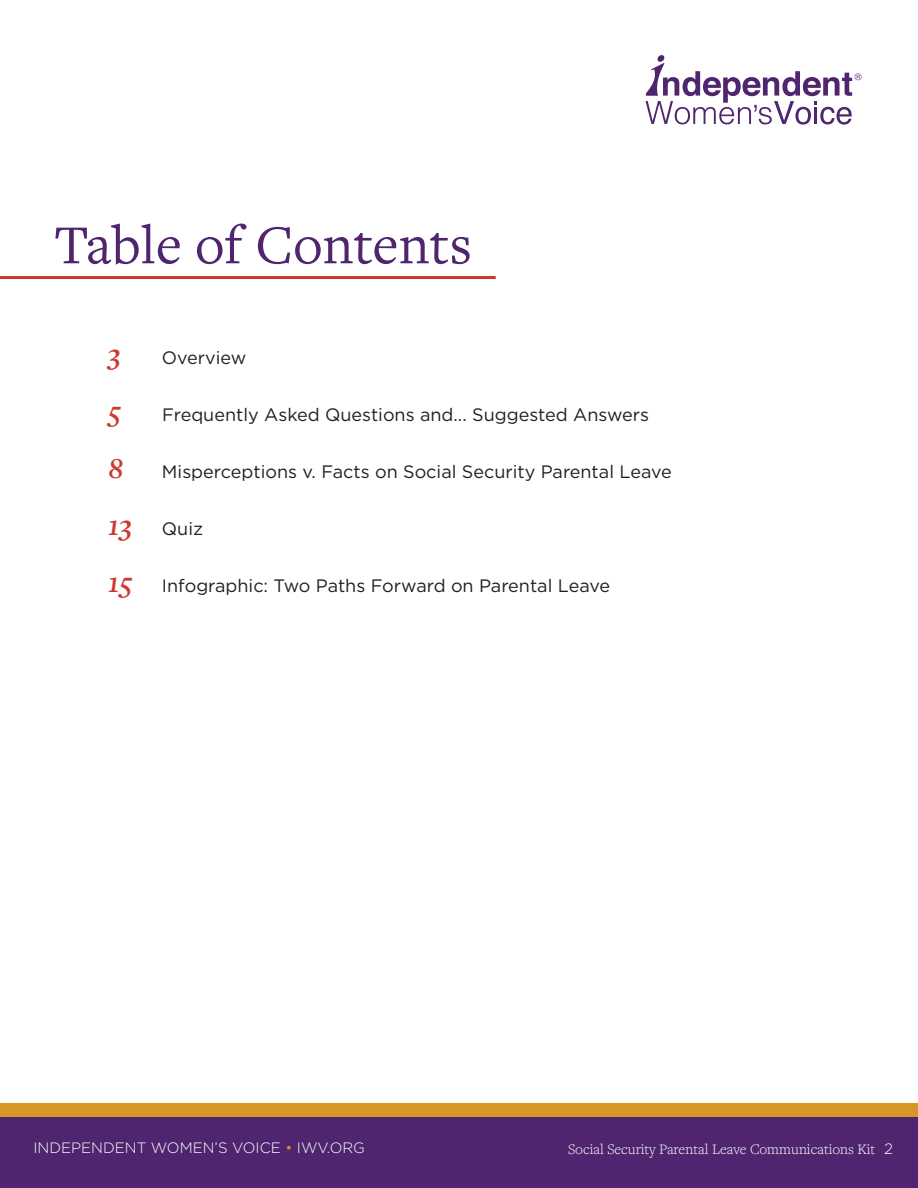
<style>
.page{position:relative;width:918px;height:1188px;background:#fff}
.page>*{position:absolute;margin:0;border:0;box-sizing:border-box;transform-origin:0 0}
.t1{font:57px "Freight Text Pro";color:#4f256f}
.Table_of_Contents{font:italic 600 30px "Freight Text Pro";color:#cb3a2f}
.Table_of_Contents-2{font:18px "Gotham";color:#231f20}
.t2{font:300 15px "Freight Text Pro";color:#fff}
.t3{font:300 15px "Gotham";color:#fff}
.s1{font-family:"Freight Text Pro";font-weight:600;font-style:italic;font-size:30px;color:#cb3a2f}
.s2{color:#d89626}
.s3{font-family:"Gotham"}
</style>
<div class="page">
<svg style="left:646px;top:55px;width:216px;height:70px"></svg>
<div style="left:0;top:1115px;width:918px;height:73px;background:#4f256f"></div>
<div style="left:0;top:1103px;width:918px;height:14px;background:#d89626"></div>
<hr style="left:0;top:276px;width:496px;height:3px;background:#cb3a2f">
<p class="t1" style="left:54px;top:207px;width:420px">Table of Contents</p>
<p class="Table_of_Contents" style="left:108px;top:334px;width:14px">3</p>
<p class="Table_of_Contents-2" style="left:162px;top:346px;width:86px">Overview</p>
<p class="Table_of_Contents" style="left:108px;top:391px;width:15px">5</p>
<p class="Table_of_Contents-2" style="left:162px;top:403px;width:489px">Frequently Asked Questions and... Suggested Answers</p>
<p class="Table_of_Contents" style="left:108px;top:448px;width:17px">8</p>
<p class="Table_of_Contents-2" style="left:162px;top:460px;width:511px">Misperceptions v. Facts on Social Security Parental Leave</p>
<p class="Table_of_Contents-2" style="left:108px;top:517px;width:97px"><span class="s1">13</span> Quiz</p>
<p class="Table_of_Contents-2" style="left:108px;top:574px;width:504px"><span class="s1">15</span> Infographic: Two Paths Forward on Parental Leave</p>
<p class="t3" style="left:33px;top:1138px;width:333px">INDEPENDENT WOMEN’S VOICE <span class="s2">•</span> IWV.ORG</p>
<p class="t2" style="left:568px;top:1139px;width:326px">Social Security Parental Leave Communications Kit <span class="s3">2</span></p>
</div>
